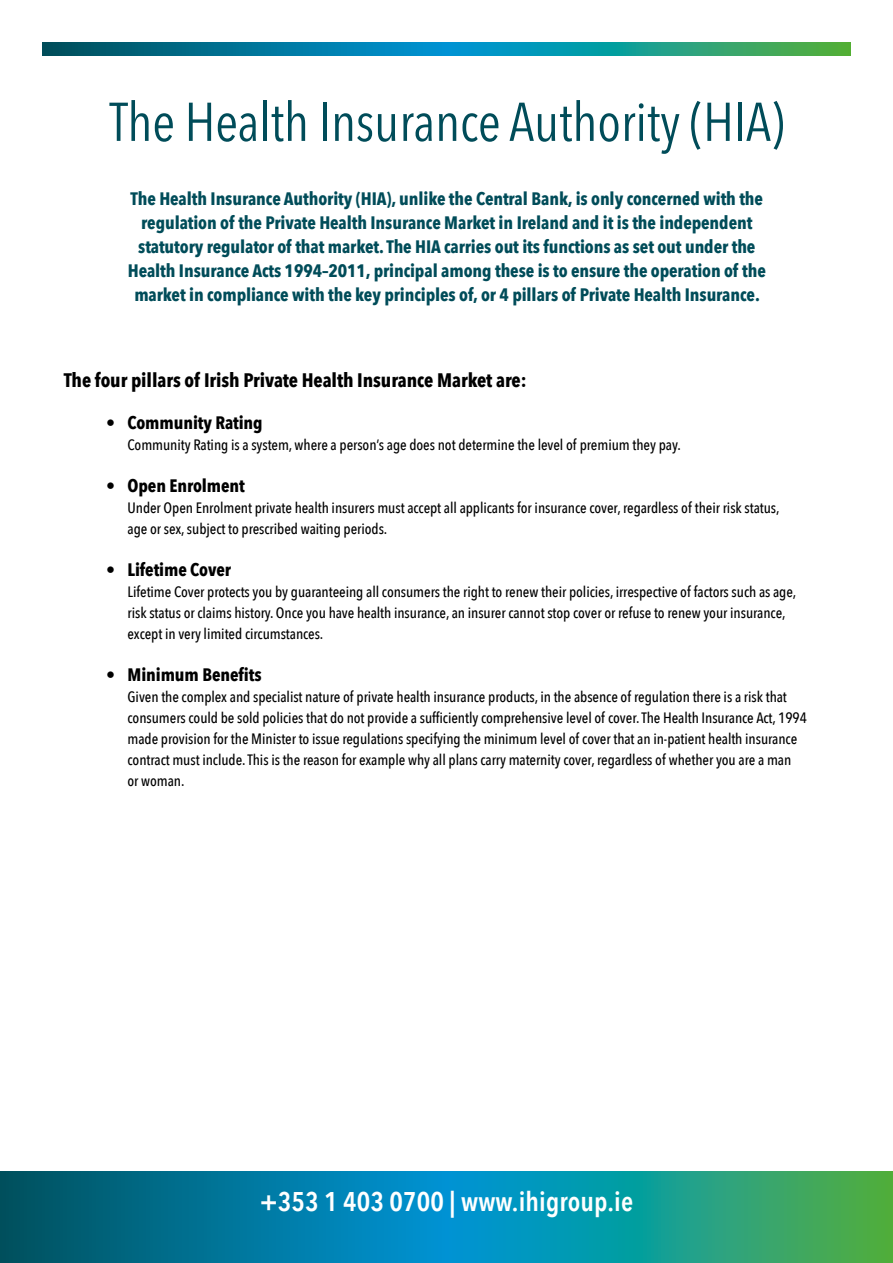
<style>
.page{position:relative;width:893px;height:1263px;background:#fff}
.page>*{position:absolute;margin:0;border:0;box-sizing:border-box;transform-origin:0 0}
.t1{font:54px "Avenir Next Condensed";letter-spacing:-.005em;color:#004c59}
.t2{font:600 27px "Avenir Next Condensed";letter-spacing:.005em;color:#fff}
.t3{font:700 19.5px "Avenir Next Condensed";letter-spacing:-.005em;color:#000}
.t4{font:700 18px/24px "Avenir Next Condensed";letter-spacing:-.005em;color:#004c59;text-align:center}
.t5{font:700 18px "Avenir Next Condensed";letter-spacing:-.005em;color:#000}
.t6{font:500 15px/21px "Avenir Next Condensed";letter-spacing:-.005em;color:#000}
</style>
<div class="page">
<svg style="left:43px;top:43px;width:807px;height:12px;background:#0f8991"></svg>
<svg style="left:0;top:1171px;width:893px;height:92px;background:#0e8993"></svg>
<h1 class="t1" style="left:109px;top:89px;width:676px">The Health Insurance Authority (HIA)</h1>
<p class="t4" style="left:128px;top:187px;width:640px">The Health Insurance Authority (HIA), unlike the Central Bank, is only concerned with the regulation of the Private Health Insurance Market in Ireland and it is the independent statutory regulator of that market. The HIA carries out its functions as set out under the Health Insurance Acts 1994–2011, principal among these is to ensure the operation of the market in compliance with the key principles of, or 4 pillars of Private Health Insurance.</p>
<h3 class="t3" style="left:64px;top:368px;width:464px">The four pillars of Irish Private Health Insurance Market are:</h3>
<p class="t5" style="left:106px;top:412px;width:158px">• Community Rating</p>
<p class="t6" style="left:128px;top:434px;width:555px">Community Rating is a system, where a person’s age does not determine the level of premium they pay.</p>
<p class="t5" style="left:106px;top:475px;width:140px">• Open Enrolment</p>
<p class="t6" style="left:128px;top:497px;width:653px">Under Open Enrolment private health insurers must accept all applicants for insurance cover, regardless of their risk status, age or sex, subject to prescribed waiting periods.</p>
<p class="t5" style="left:106px;top:559px;width:126px">• Lifetime Cover</p>
<p class="t6" style="left:128px;top:581px;width:670px">Lifetime Cover protects you by guaranteeing all consumers the right to renew their policies, irrespective of factors such as age, risk status or claims history. Once you have health insurance, an insurer cannot stop cover or refuse to renew your insurance, except in very limited circumstances.</p>
<p class="t5" style="left:106px;top:664px;width:157px">• Minimum Benefits</p>
<p class="t6" style="left:128px;top:686px;width:681px">Given the complex and specialist nature of private health insurance products, in the absence of regulation there is a risk that consumers could be sold policies that do not provide a sufficiently comprehensive level of cover. The Health Insurance Act, 1994 made provision for the Minister to issue regulations specifying the minimum level of cover that an in-patient health insurance contract must include. This is the reason for example why all plans carry maternity cover, regardless of whether you are a man<br>or woman.</p>
<h2 class="t2" style="left:260px;top:1185px;width:375px">+353 1 403 0700 | www.ihigroup.ie</h2>
</div>
